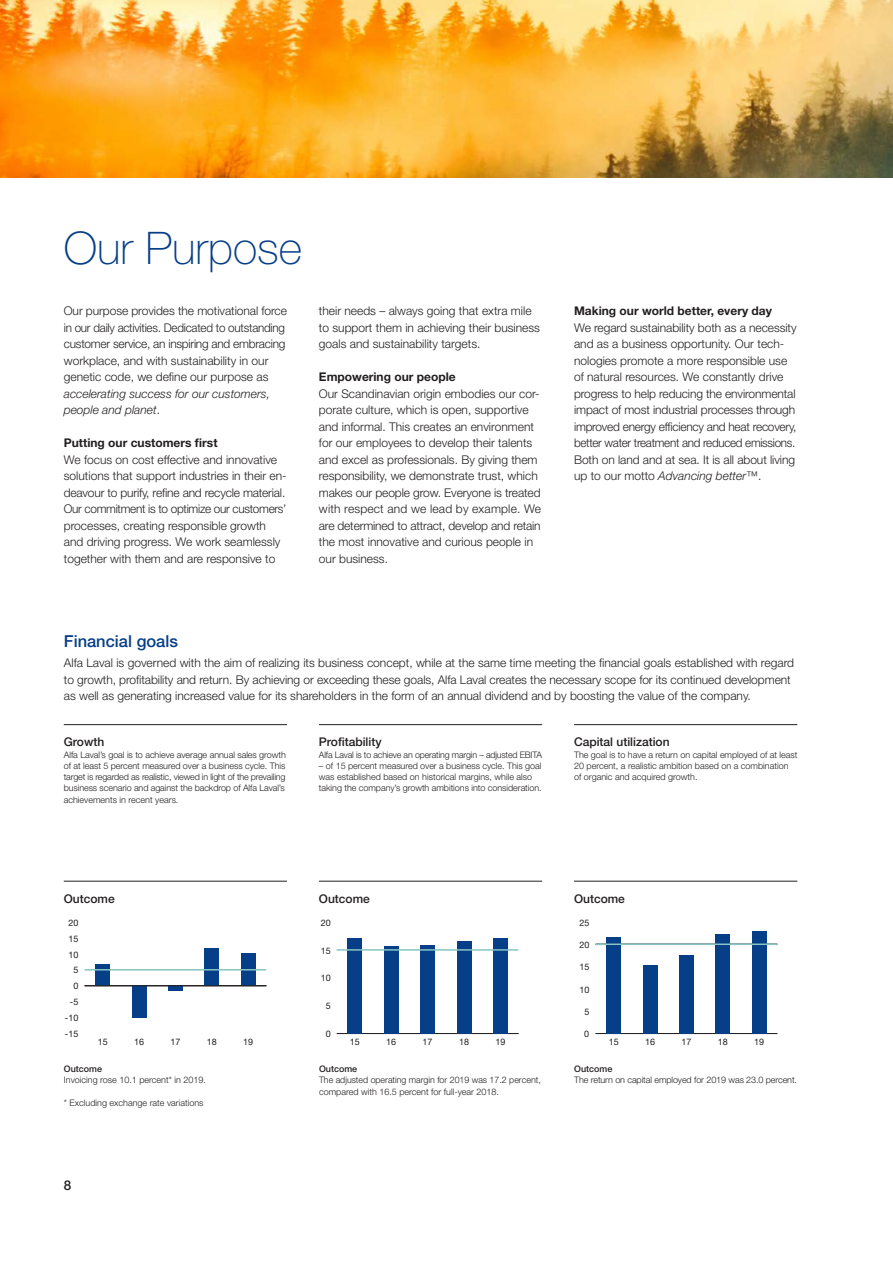
<style>
.page{position:relative;width:893px;height:1263px;background:#fff}
.page>*{position:absolute;margin:0;border:0;box-sizing:border-box;transform-origin:0 0}
.t1{font:100 45px "Helvetica Neue LT Std";color:#073e88}
.t2{font:500 16.5px "Helvetica Neue LT Std";color:#073e88}
.t3{font:500 13.5px "Helvetica Neue LT Std";color:#231f20}
.t4{font:300 12px/16.5px "Helvetica Neue LT Std";color:#231f20}
.t5{font:700 12px "Helvetica Neue LT Std";color:#231f20}
.t6{font:500 12px "Helvetica Neue LT Std";color:#231f20}
.t7{font:italic 300 12px/16.5px "Helvetica Neue LT Std";color:#231f20}
.t8{font:300 9px/11.2px "Helvetica Neue LT Std";letter-spacing:-.005em;color:#231f20}
.t9{font:9px "Helvetica Neue LT Std";color:#231f20}
.t10{font:500 9px "Helvetica Neue LT Std";color:#231f20}
.s1{font-style:normal}
.s2{font-style:italic}
</style>
<div class="page">
<img style="left:0;top:0;width:893px;height:178px">
<hr style="left:84px;top:985px;width:182px;height:1px;background:#231f20">
<div style="left:95px;top:964px;width:15px;height:22px;background:#073e88"></div>
<div style="left:132px;top:986px;width:14px;height:32px;background:#073e88"></div>
<div style="left:168px;top:986px;width:15px;height:5px;background:#073e88"></div>
<div style="left:204px;top:948px;width:15px;height:38px;background:#073e88"></div>
<div style="left:241px;top:953px;width:14px;height:33px;background:#073e88"></div>
<hr style="left:337px;top:1033px;width:181px;height:1px;background:#231f20">
<div style="left:348px;top:938px;width:14px;height:95px;background:#073e88"></div>
<div style="left:384px;top:946px;width:15px;height:87px;background:#073e88"></div>
<div style="left:420px;top:945px;width:15px;height:88px;background:#073e88"></div>
<div style="left:457px;top:941px;width:14px;height:92px;background:#073e88"></div>
<div style="left:493px;top:937px;width:15px;height:96px;background:#073e88"></div>
<hr style="left:596px;top:1033px;width:181px;height:1px;background:#231f20">
<div style="left:606px;top:937px;width:15px;height:96px;background:#073e88"></div>
<div style="left:643px;top:965px;width:14px;height:68px;background:#073e88"></div>
<div style="left:679px;top:954px;width:15px;height:79px;background:#073e88"></div>
<div style="left:715px;top:933px;width:15px;height:100px;background:#073e88"></div>
<div style="left:752px;top:931px;width:14px;height:102px;background:#073e88"></div>
<hr style="left:84px;top:969px;width:182px;height:1px;background:#86c5c2">
<hr style="left:337px;top:949px;width:181px;height:2px;background:#86c5c2">
<hr style="left:596px;top:943px;width:181px;height:2px;background:#86c5c2">
<hr style="left:85px;top:985px;width:181px;height:1px;background:#231f20">
<hr style="left:64px;top:724px;width:223px;height:1px;background:#231f20">
<hr style="left:64px;top:881px;width:223px;height:1px;background:#231f20">
<hr style="left:319px;top:881px;width:223px;height:1px;background:#231f20">
<hr style="left:574px;top:881px;width:223px;height:1px;background:#231f20">
<hr style="left:319px;top:724px;width:223px;height:1px;background:#231f20">
<hr style="left:574px;top:724px;width:223px;height:1px;background:#231f20">
<h1 class="t1" style="left:64px;top:222px;width:240px">Our Purpose</h1>
<p class="t4" style="left:64px;top:303px;width:225px">Our purpose provides the motivational force in our daily activities. Dedicated to outstanding customer service, an inspiring and embracing workplace, and with sustainability in our genetic code, we define our purpose as</p>
<p class="t7" style="left:64px;top:385px;width:208px">accelerating success for our customers, people and planet<span class="s1">.</span></p>
<p class="t5" style="left:64px;top:436px;width:155px">Putting our customers first</p>
<p class="t4" style="left:64px;top:451px;width:224px">We focus on cost effective and innovative solutions that support industries in their en&shy;deavour to purify, refine and recycle material.<br>Our commitment is to optimize our customers’ processes, creating responsible growth and driving progress. We work seamlessly together with them and are responsive to</p>
<p class="t4" style="left:319px;top:303px;width:223px">their needs – always going that extra mile to support them in achieving their business goals and sustainability targets.</p>
<p class="t5" style="left:319px;top:370px;width:138px">Empowering our people</p>
<p class="t4" style="left:319px;top:385px;width:224px">Our Scandinavian origin embodies our cor&shy;porate culture, which is open, supportive and informal. This creates an environment for our employees to develop their talents and excel as professionals. By giving them responsibility, we demonstrate trust, which makes our people grow. Everyone is treated with respect and we lead by example. We are determined to attract, develop and retain the most innovative and curious people in our business.</p>
<p class="t5" style="left:574px;top:304px;width:200px">Making our world better, every day</p>
<p class="t4" style="left:574px;top:319px;width:224px">We regard sustainability both as a necessity and as a business opportunity. Our tech&shy;nologies promote a more responsible use of natural resources. We constantly drive progress to help reducing the environmental impact of most industrial processes through improved energy efficiency and heat recovery, better water treatment and reduced emissions.<br>Both on land and at sea. It is all about living up to our motto <span class="s2">Advancing better</span>™.</p>
<h2 class="t2" style="left:64px;top:631px;width:116px">Financial goals</h2>
<p class="t4" style="left:64px;top:655px;width:732px">Alfa Laval is governed with the aim of realizing its business concept, while at the same time meeting the financial goals established with regard to growth, profitability and return. By achieving or exceeding these goals, Alfa Laval creates the necessary scope for its continued development as well as generating increased value for its shareholders in the form of an annual dividend and by boosting the value of the company.</p>
<p class="t6" style="left:64px;top:735px;width:42px">Growth</p>
<p class="t8" style="left:64px;top:748px;width:224px">Alfa Laval’s goal is to achieve average annual sales growth of at least 5 percent measured over a business cycle. This target is regarded as realistic, viewed in light of the prevailing business scenario and against the backdrop of Alfa Laval’s achievements in recent years.</p>
<p class="t6" style="left:574px;top:735px;width:97px">Capital utilization</p>
<p class="t8" style="left:574px;top:748px;width:225px">The goal is to have a return on capital employed of at least<br>20 percent, a realistic ambition based on a combination of organic and acquired growth.</p>
<p class="t6" style="left:319px;top:735px;width:64px">Profitability</p>
<p class="t8" style="left:319px;top:748px;width:225px">Alfa Laval is to achieve an operating margin – adjusted EBITA</p>
<p class="t8" style="left:319px;top:760px;width:224px">– of 15 percent measured over a business cycle. This goal was established based on historical margins, while also taking the company’s growth ambitions into consideration.</p>
<p class="t6" style="left:64px;top:891px;width:52px">Outcome</p>
<p class="t6" style="left:319px;top:891px;width:52px">Outcome</p>
<p class="t6" style="left:574px;top:891px;width:52px">Outcome</p>
<p class="t9" style="left:68px;top:917px;width:12px">20</p>
<p class="t9" style="left:68px;top:933px;width:12px">15</p>
<p class="t9" style="left:68px;top:949px;width:12px">10</p>
<p class="t9" style="left:73px;top:965px;width:7px">5</p>
<p class="t9" style="left:73px;top:981px;width:7px">0</p>
<p class="t9" style="left:70px;top:997px;width:10px">-5</p>
<p class="t9" style="left:65px;top:1013px;width:15px">-10</p>
<p class="t9" style="left:65px;top:1029px;width:15px">-15</p>
<p class="t9" style="left:98px;top:1037px;width:12px">15</p>
<p class="t9" style="left:134px;top:1037px;width:12px">16</p>
<p class="t9" style="left:170px;top:1037px;width:12px">17</p>
<p class="t9" style="left:207px;top:1037px;width:12px">18</p>
<p class="t9" style="left:243px;top:1037px;width:12px">19</p>
<p class="t10" style="left:64px;top:1063px;width:40px">Outcome</p>
<p class="t8" style="left:64px;top:1074px;width:144px">Invoicing rose 10.1 percent* in 2019.</p>
<p class="t8" style="left:64px;top:1097px;width:141px">* Excluding exchange rate variations</p>
<p class="t9" style="left:66px;top:1174px;width:7px">3</p>
<p class="t3" style="left:64px;top:1177px;width:9px">8</p>
<p class="t9" style="left:321px;top:917px;width:12px">20</p>
<p class="t9" style="left:579px;top:917px;width:12px">25</p>
<p class="t9" style="left:321px;top:945px;width:12px">15</p>
<p class="t9" style="left:579px;top:939px;width:12px">20</p>
<p class="t9" style="left:579px;top:962px;width:12px">15</p>
<p class="t9" style="left:321px;top:973px;width:12px">10</p>
<p class="t9" style="left:579px;top:984px;width:12px">10</p>
<p class="t9" style="left:326px;top:1001px;width:7px">5</p>
<p class="t9" style="left:584px;top:1006px;width:7px">5</p>
<p class="t9" style="left:326px;top:1029px;width:7px">0</p>
<p class="t9" style="left:350px;top:1037px;width:12px">15</p>
<p class="t9" style="left:386px;top:1037px;width:12px">16</p>
<p class="t9" style="left:423px;top:1037px;width:12px">17</p>
<p class="t9" style="left:459px;top:1037px;width:12px">18</p>
<p class="t9" style="left:495px;top:1037px;width:12px">19</p>
<p class="t9" style="left:584px;top:1029px;width:7px">0</p>
<p class="t9" style="left:609px;top:1037px;width:12px">15</p>
<p class="t9" style="left:645px;top:1037px;width:12px">16</p>
<p class="t9" style="left:681px;top:1037px;width:12px">17</p>
<p class="t9" style="left:718px;top:1037px;width:12px">18</p>
<p class="t9" style="left:754px;top:1037px;width:12px">19</p>
<p class="t10" style="left:319px;top:1063px;width:40px">Outcome</p>
<p class="t8" style="left:319px;top:1074px;width:223px">The adjusted operating margin for 2019 was 17.2 percent, compared with 16.5 percent for full-year 2018.</p>
<p class="t10" style="left:574px;top:1063px;width:40px">Outcome</p>
<p class="t8" style="left:574px;top:1074px;width:224px">The return on capital employed for 2019 was 23.0 percent.</p>
</div>
